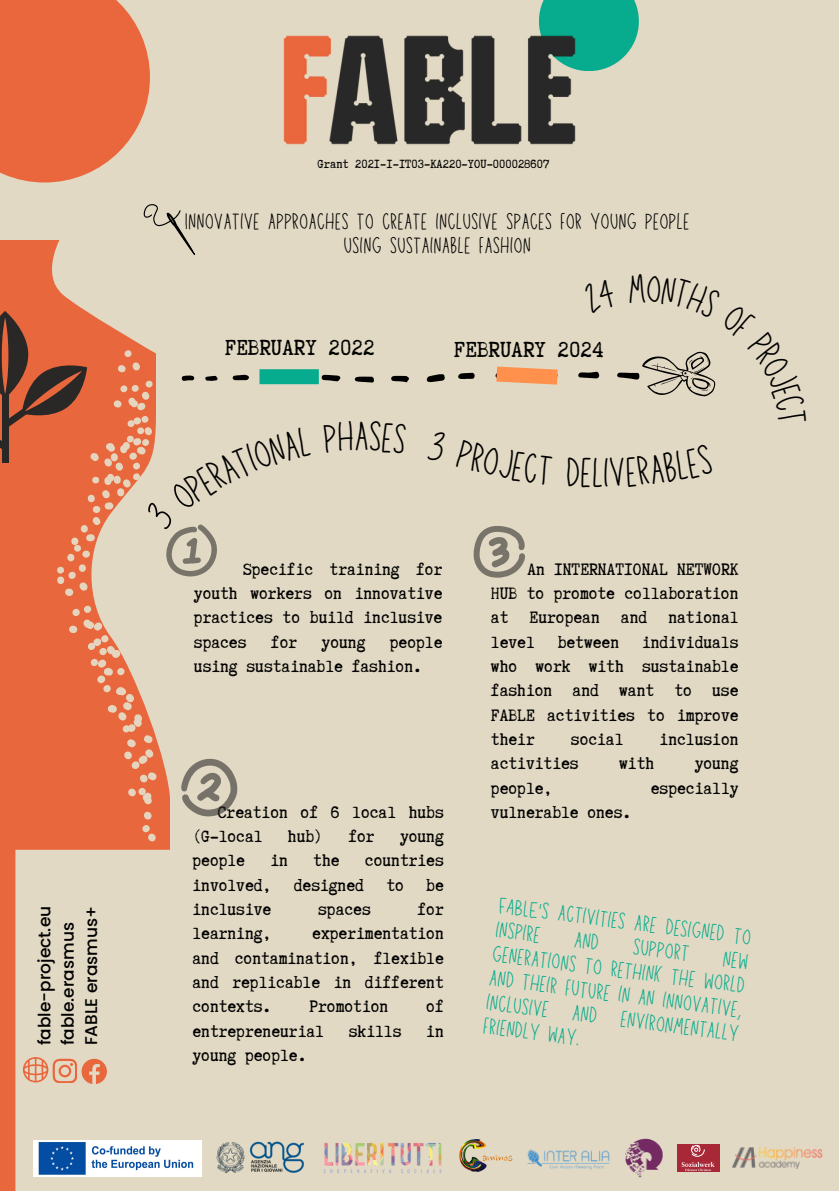
<style>
.page{position:relative;width:839px;height:1191px;background:#fff}
.page>*{position:absolute;margin:0;border:0;box-sizing:border-box;transform-origin:0 0}
.t1{font:35.8px "Louisville";color:#000}
.t2{font:26px "Truetypewriter Polygl OTT";color:#000}
.t3{font:19.8px/24.4px "Truetypewriter Polygl OTT";color:#000;text-align:justify}
.t4{font:19.8px/24.2px "Louisville";color:#06ac8d}
.t5{font:19.8px/24.4px "Louisville";color:#000;text-align:center}
.t6{font:500 17px/23.2px "Poppins";color:#000}
.t7{font:14px "Truetypewriter Polygl OTT";color:#000}
</style>
<div class="page">
<div style="left:0;top:0;width:838px;height:1191px;background:#e2d9c4"></div>
<img style="left:216px;top:1141px;width:89px;height:33px">
<img style="left:323px;top:1143px;width:119px;height:31px">
<div style="left:0;top:0;width:150px;height:183px;background:#ea663c"></div>
<svg style="left:542px;top:0;width:96px;height:67px"></svg>
<img style="left:283px;top:4px;width:326px;height:141px">
<svg style="left:426px;top:374px;width:19px;height:8px"></svg>
<svg style="left:355px;top:377px;width:19px;height:6px"></svg>
<svg style="left:321px;top:375px;width:19px;height:6px"></svg>
<svg style="left:391px;top:376px;width:18px;height:6px"></svg>
<svg style="left:458px;top:373px;width:17px;height:6px"></svg>
<svg style="left:144px;top:204px;width:51px;height:51px"></svg>
<div style="left:259px;top:369px;width:60px;height:15px;background:#06ac8d"></div>
<img style="left:459px;top:1139px;width:54px;height:33px">
<img style="left:527px;top:1149px;width:83px;height:21px">
<img style="left:625px;top:1139px;width:38px;height:39px">
<div style="left:677px;top:1145px;width:42px;height:27px;background:#a82837"></div>
<svg style="left:681px;top:1145px;width:33px;height:26px"></svg>
<img style="left:732px;top:1147px;width:90px;height:21px">
<svg style="left:0;top:850px;width:167px;height:340px"></svg>
<svg style="left:0;top:241px;width:170px;height:609px;fill:#e9673d"></svg>
<div style="left:65px;top:588px;width:8px;height:8px;background:#e5d5be;border-radius:4px"></div>
<svg style="left:140px;top:811px;width:16px;height:31px"></svg>
<svg style="left:70px;top:603px;width:87px;height:202px"></svg>
<svg style="left:473px;top:526px;width:52px;height:51px"></svg>
<svg style="left:181px;top:758px;width:57px;height:59px"></svg>
<img style="left:33px;top:1140px;width:168px;height:36px">
<svg style="left:0;top:311px;width:311px;height:280px"></svg>
<svg style="left:495px;top:351px;width:221px;height:46px"></svg>
<h5 class="t6" style="left:33px;top:1045px;width:141px;rotate:-90deg">fable-project.eu fable.erasmus<br>FABLE erasmus+</h5>
<p class="t7" style="left:317px;top:157px;width:233px">Grant 2021-1-IT03-KA220-YOU-000028607</p>
<p class="t5" style="left:185px;top:210px;width:506px">INNOVATIVE APPROACHES TO CREATE INCLUSIVE SPACES FOR YOUNG PEOPLE<br>USING SUSTAINABLE FASHION</p>
<h2 class="t2" style="left:225px;top:334px;width:151px">FEBRUARY 2022</h2>
<h2 class="t2" style="left:454px;top:336px;width:151px">FEBRUARY 2024</h2>
<p class="t1" style="left:354px;top:417px;width:17px">A</p>
<h1 class="t1" style="left:591px;top:453px;width:13px">L</h1>
<p class="t3" style="left:194px;top:557px;width:250px;text-indent:49px">Specific training for youth workers on innovative practices to build inclusive spaces for young people using sustainable fashion.</p>
<p class="t3" style="left:491px;top:557px;width:249px;text-indent:36px">An INTERNATIONAL NETWORK HUB to promote collaboration at European and national level between individuals who work with sustainable fashion and want to use FABLE activities to improve their</p>
<p class="t3" style="left:571px;top:727px;width:54px">social</p>
<p class="t3" style="left:659px;top:727px;width:80px">inclusion</p>
<p class="t3" style="left:491px;top:751px;width:89px">activities</p>
<p class="t3" style="left:619px;top:751px;width:37px">with</p>
<p class="t3" style="left:694px;top:751px;width:45px">young</p>
<p class="t3" style="left:491px;top:776px;width:63px">people,</p>
<p class="t3" style="left:650px;top:776px;width:89px">especially</p>
<p class="t3" style="left:491px;top:800px;width:142px">vulnerable ones.</p>
<p class="t3" style="left:192px;top:800px;width:253px;text-indent:25px">Creation of 6 local hubs (G-local</p>
<p class="t3" style="left:288px;top:824px;width:37px">hub)</p>
<p class="t3" style="left:348px;top:824px;width:28px">for</p>
<p class="t3" style="left:400px;top:824px;width:45px">young</p>
<p class="t3" style="left:192px;top:848px;width:54px">people</p>
<p class="t3" style="left:270px;top:848px;width:19px">in</p>
<p class="t3" style="left:313px;top:848px;width:28px">the</p>
<p class="t3" style="left:192px;top:848px;width:253px;text-indent:172px">countries involved, designed to be inclusive</p>
<p class="t3" style="left:318px;top:897px;width:54px">spaces</p>
<p class="t3" style="left:417px;top:897px;width:28px">for</p>
<p class="t3" style="left:192px;top:921px;width:253px;text-indent:120px">experimentation and contamination, flexible and replicable in different contexts.</p>
<p class="t3" style="left:192px;top:921px;width:80px">learning,</p>
<p class="t3" style="left:309px;top:994px;width:80px">Promotion</p>
<p class="t3" style="left:426px;top:994px;width:19px">of</p>
<p class="t3" style="left:192px;top:1019px;width:133px">entrepreneurial</p>
<p class="t3" style="left:349px;top:1019px;width:54px">skills</p>
<p class="t3" style="left:426px;top:1019px;width:19px">in</p>
<p class="t3" style="left:192px;top:1043px;width:115px">young people.</p>
<p class="t4" style="left:500px;top:894px;width:256px;rotate:7deg">FABLE'S ACTIVITIES ARE DESIGNED TO<br>INSPIRE</p>
<p class="t4" style="left:634px;top:935px;width:58px;rotate:7deg">SUPPORT</p>
<p class="t4" style="left:496px;top:919px;width:256px;text-align:justify;text-indent:230px;rotate:7deg">NEW GENERATIONS TO RETHINK THE WORLD AND THEIR FUTURE IN AN INNOVATIVE, INCLUSIVE AND ENVIRONMENTALLY FRIENDLY WAY.</p>
</div>
